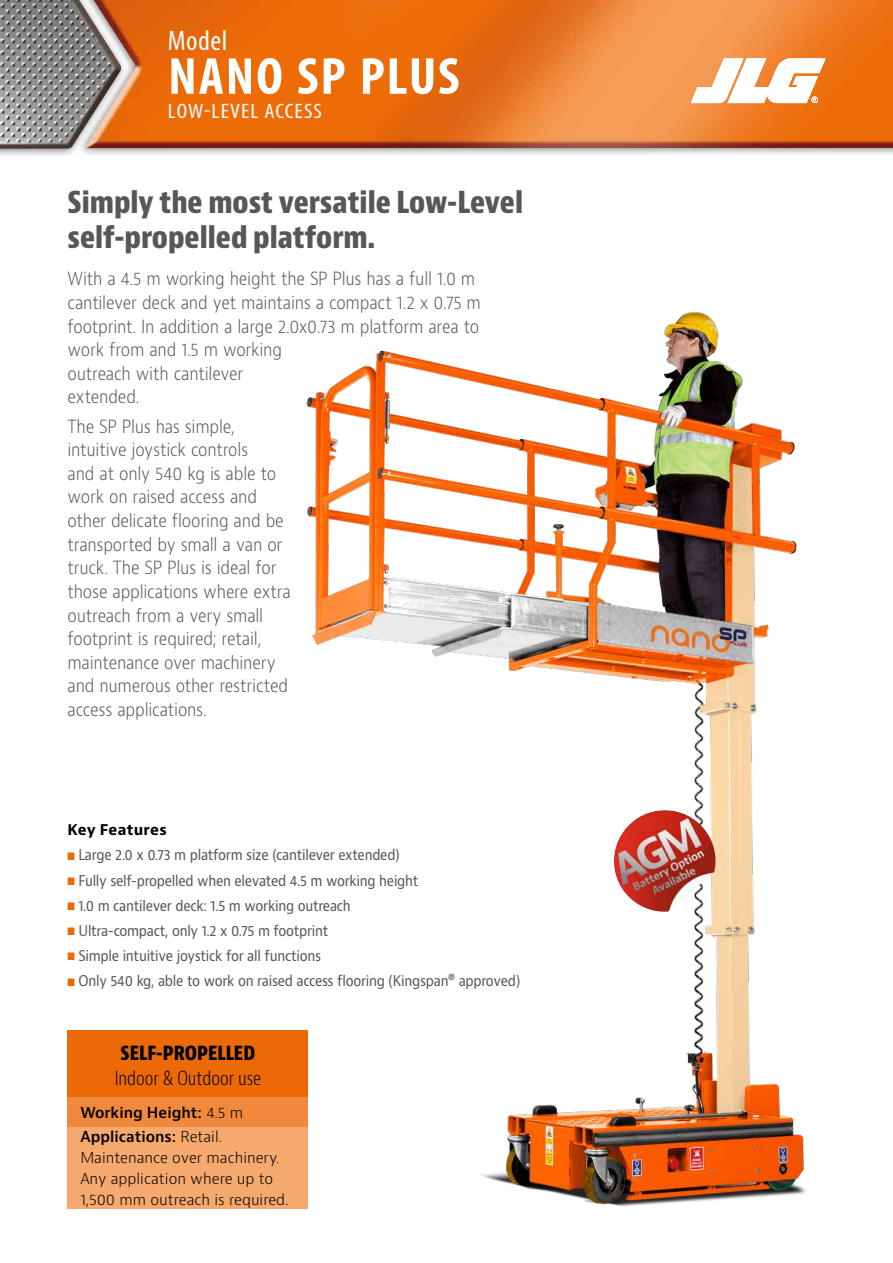
<style>
.page{position:relative;width:893px;height:1263px;background:#fff}
.page>*{position:absolute;margin:0;border:0;box-sizing:border-box;transform-origin:0 0}
.t1{font:700 condensed 52.5px "Myriad Pro";letter-spacing:.03em;color:#fff;scale:1.05 1}
.t2{font:800 condensed 29.55px/35.4px "Bernino Sans";color:#575756}
.t3{font:condensed 28.5px "Myriad Pro";letter-spacing:.015em;color:#f0fbff;scale:1.05 1}
.t4{font:condensed 21px "Myriad Pro";letter-spacing:.04em;color:#f0fbff;scale:1.12 1}
.t5{font:800 condensed 19.05px "Bernino Sans";color:#000}
.t6{font:300 condensed 18.75px "Bernino Sans";color:#000}
.t7{font:300 17.7px/23.5px "Bernino Sans";letter-spacing:-.015em;color:#575756;scale:.9 1}
.t8{font:300 14.7px/21.1px "Bernino Sans";color:#000}
.t9{font:600 14.7px "Bernino Sans";color:#000}
.t10{font:14.4px "Bernino Sans";letter-spacing:-.02em;color:#575756;scale:.9 1}
.t11{font:700 14.4px "Bernino Sans";letter-spacing:.015em;color:#000}
.s1{color:#ec6907}
.s2{font-weight:300}
.s3{font-weight:600}
</style>
<div class="page">
<div style="left:77px;top:0;width:816px;height:157px;background:#000;opacity:.5"></div>
<img style="left:128px;top:0;width:765px;height:148px">
<div style="left:0;top:0;width:128px;height:158px;background:#000;opacity:.5"></div>
<img style="left:0;top:0;width:121px;height:149px">
<svg style="left:691px;top:59px;width:134px;height:44px"></svg>
<img style="left:293px;top:311px;width:513px;height:896px">
<div style="left:68px;top:1031px;width:240px;height:66px;background:#ec6907"></div>
<div style="left:68px;top:1097px;width:240px;height:30px;background:#f1893d"></div>
<div style="left:68px;top:1127px;width:240px;height:82px;background:#f6a96e"></div>
<img style="left:618px;top:810px;width:45px;height:30px">
<h3 class="t3" style="left:168px;top:24px;width:58px">Model</h3>
<h1 class="t1" style="left:168px;top:43px;width:279px">NANO SP PLUS</h1>
<p class="t4" style="left:168px;top:98px;width:139px">LOW-LEVEL ACCESS</p>
<h2 class="t2" style="left:68px;top:185px;width:457px">Simply the most versatile Low-Level self-propelled platform.</h2>
<p class="t7" style="left:68px;top:267px;width:461px">With a 4.5 m working height the SP Plus has a full 1.0 m cantilever deck and yet maintains a compact 1.2 x 0.75 m footprint. In addition a large 2.0x0.73 m platform area to work from and 1.5 m working<br>outreach with cantilever<br>extended.</p>
<p class="t7" style="left:68px;top:415px;width:250px">The SP Plus has simple, intuitive joystick controls<br>and at only 540 kg is able to work on raised access and other delicate flooring and be transported by small a van or truck. The SP Plus is ideal for those applications where extra outreach from a very small footprint is required; retail, maintenance over machinery and numerous other restricted access applications.</p>
<p class="t11" style="left:68px;top:821px;width:101px">Key Features</p>
<p class="t10" style="left:68px;top:846px;width:371px"><span class="s1">■</span> Large 2.0 x 0.73 m platform size (cantilever extended)</p>
<p class="t10" style="left:68px;top:871px;width:392px"><span class="s1">■</span> Fully self-propelled when elevated 4.5 m working height</p>
<p class="t10" style="left:68px;top:896px;width:316px"><span class="s1">■</span> 1.0 m cantilever deck: 1.5 m working outreach</p>
<p class="t10" style="left:68px;top:921px;width:291px"><span class="s1">■</span> Ultra-compact, only 1.2 x 0.75 m footprint</p>
<p class="t10" style="left:68px;top:946px;width:283px"><span class="s1">■</span> Simple intuitive joystick for all functions</p>
<p class="t10" style="left:68px;top:972px;width:505px"><span class="s1">■</span> Only 540 kg, able to work on raised access flooring (Kingspan® approved)</p>
<p class="t5" style="left:121px;top:1041px;width:136px">SELF-PROPELLED</p>
<p class="t6" style="left:115px;top:1067px;width:148px">Indoor &amp; Outdoor use</p>
<p class="t9" style="left:80px;top:1103px;width:164px">Working Height: <span class="s2">4.5 m</span></p>
<p class="t8" style="left:80px;top:1126px;width:210px"><span class="s3">Applications:</span> Retail.<br>Maintenance over machinery.<br>Any application where up to<br>1,500 mm outreach is required.</p>
</div>
